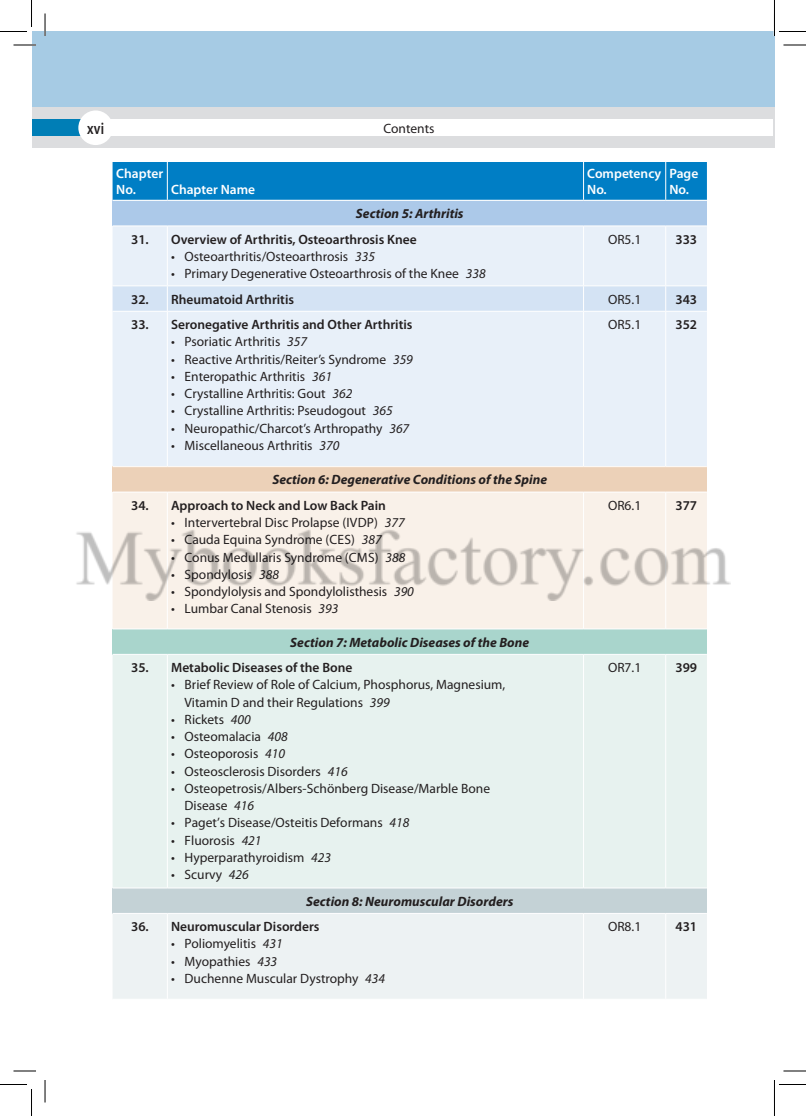
<style>
.page{position:relative;width:806px;height:1116px;background:#fff}
.page>*{position:absolute;margin:0;border:0;box-sizing:border-box;transform-origin:0 0}
.t1{font:600 16.5px "Myriad Pro";color:#231f20;scale:.8 1}
.Table_text{font:13.5px/17.2px "Myriad Pro";color:#231f20}
.Table_Text_Bold{font:600 13.5px "Myriad Pro";color:#231f20}
.Table_Sub{font:italic 700 13.5px "Myriad Pro";color:#231f20}
.Table_Head{font:600 13.5px/16.2px "Myriad Pro";color:#fff}
.Table_text-2{font:600 13.5px "Myriad Pro";color:#231f20}
.s1{font-style:italic}
</style>
<div class="page">
<div style="left:32px;top:32px;width:742px;height:116px;background:#dcdddf"></div>
<div style="left:32px;top:32px;width:742px;height:75px;background:#a6cbe4"></div>
<div style="left:32px;top:119px;width:50px;height:17px;background:#007eb6"></div>
<div style="left:111px;top:119px;width:661px;height:17px;background:#fff"></div>
<div style="left:78px;top:110px;width:35px;height:35px;background:#fff;border-radius:50%"></div>
<div style="left:112px;top:162px;width:594px;height:38px;background:#007ec5"></div>
<div style="left:112px;top:200px;width:594px;height:26px;background:#acc9e9"></div>
<div style="left:112px;top:227px;width:594px;height:239px;background:#e8f0f9"></div>
<div style="left:112px;top:467px;width:594px;height:25px;background:#ecd1b8"></div>
<div style="left:113px;top:493px;width:593px;height:135px;background:#f9f1e9"></div>
<div style="left:112px;top:629px;width:594px;height:25px;background:#a9d5cc"></div>
<div style="left:112px;top:655px;width:594px;height:233px;background:#e7f2ef"></div>
<div style="left:112px;top:888px;width:594px;height:25px;background:#c4d2d6"></div>
<div style="left:113px;top:914px;width:593px;height:85px;background:#edf2f3"></div>
<hr style="left:167px;top:162px;width:1px;height:38px;background:#fff">
<hr style="left:583px;top:162px;width:1px;height:38px;background:#fff">
<hr style="left:665px;top:162px;width:1px;height:38px;background:#fff">
<hr style="left:167px;top:226px;width:1px;height:59px;background:#fff">
<hr style="left:583px;top:226px;width:1px;height:59px;background:#fff">
<hr style="left:665px;top:226px;width:1px;height:59px;background:#fff">
<svg style="left:112px;top:286px;width:594px;height:25px;background:#d5e3f4"></svg>
<hr style="left:167px;top:312px;width:1px;height:154px;background:#fff">
<hr style="left:583px;top:312px;width:1px;height:154px;background:#fff">
<hr style="left:665px;top:312px;width:1px;height:154px;background:#fff">
<hr style="left:167px;top:492px;width:1px;height:137px;background:#fff">
<hr style="left:583px;top:492px;width:1px;height:137px;background:#fff">
<hr style="left:665px;top:492px;width:1px;height:137px;background:#fff">
<hr style="left:112px;top:285px;width:55px;height:1px;background:#fff">
<hr style="left:167px;top:285px;width:416px;height:1px;background:#fff">
<hr style="left:583px;top:285px;width:82px;height:1px;background:#fff">
<hr style="left:665px;top:285px;width:41px;height:1px;background:#fff">
<hr style="left:112px;top:311px;width:55px;height:1px;background:#fff">
<hr style="left:167px;top:311px;width:416px;height:1px;background:#fff">
<hr style="left:583px;top:311px;width:82px;height:1px;background:#fff">
<hr style="left:665px;top:311px;width:41px;height:1px;background:#fff">
<hr style="left:167px;top:655px;width:1px;height:233px;background:#fff">
<hr style="left:583px;top:655px;width:1px;height:233px;background:#fff">
<hr style="left:665px;top:655px;width:1px;height:233px;background:#fff">
<hr style="left:167px;top:914px;width:1px;height:85px;background:#fff">
<hr style="left:583px;top:914px;width:1px;height:85px;background:#fff">
<hr style="left:665px;top:914px;width:1px;height:85px;background:#fff">
<hr style="left:112px;top:629px;width:55px;height:1px;background:#fff">
<hr style="left:167px;top:629px;width:416px;height:1px;background:#fff">
<hr style="left:583px;top:629px;width:82px;height:1px;background:#fff">
<hr style="left:665px;top:629px;width:41px;height:1px;background:#fff">
<hr style="left:112px;top:888px;width:55px;height:1px;background:#fff">
<hr style="left:167px;top:888px;width:416px;height:1px;background:#fff">
<hr style="left:583px;top:888px;width:82px;height:1px;background:#fff">
<hr style="left:665px;top:888px;width:41px;height:1px;background:#fff">
<hr style="left:112px;top:200px;width:55px;height:1px;background:#fff">
<hr style="left:167px;top:200px;width:416px;height:1px;background:#fff">
<hr style="left:583px;top:200px;width:82px;height:1px;background:#fff">
<hr style="left:665px;top:200px;width:41px;height:1px;background:#fff">
<hr style="left:14px;top:44px;width:22px;height:2px;background:#fff">
<hr style="left:44px;top:14px;width:2px;height:22px;background:#fff">
<hr style="left:773px;top:14px;width:2px;height:22px;background:#fff">
<svg style="left:14px;top:45px;width:22px;height:1px"></svg>
<svg style="left:783px;top:45px;width:23px;height:1px"></svg>
<svg style="left:14px;top:1071px;width:22px;height:1px"></svg>
<svg style="left:783px;top:1071px;width:23px;height:1px"></svg>
<svg style="left:45px;top:14px;width:1px;height:22px"></svg>
<svg style="left:45px;top:1080px;width:1px;height:22px"></svg>
<svg style="left:0;top:0;width:32px;height:32px"></svg>
<svg style="left:0;top:1084px;width:32px;height:32px"></svg>
<svg style="left:774px;top:0;width:32px;height:36px"></svg>
<svg style="left:774px;top:1080px;width:32px;height:36px"></svg>
<img style="left:76px;top:515px;width:654px;height:86px">
<p class="t1" style="left:87px;top:118px;width:23px">xvi</p>
<p class="Table_text" style="left:383px;top:119px;width:52px">Contents</p>
<p class="Table_Head" style="left:116px;top:165px;width:48px">Chapter<br>No.</p>
<p class="Table_Head" style="left:171px;top:181px;width:85px">Chapter Name</p>
<p class="Table_Sub" style="left:356px;top:205px;width:109px">Section 5: Arthritis</p>
<p class="Table_text-2" style="left:131px;top:231px;width:19px">31.</p>
<p class="Table_Text_Bold" style="left:171px;top:231px;width:247px">Overview of Arthritis, Osteoarthrosis Knee</p>
<p class="Table_text" style="left:171px;top:248px;width:205px">• Osteoarthritis/Osteoarthrosis <span class="s1">335</span></p>
<p class="Table_text" style="left:171px;top:265px;width:316px">• Primary Degenerative Osteoarthrosis of the Knee <span class="s1">338</span></p>
<p class="Table_Head" style="left:587px;top:165px;width:76px">Competency<br>No.</p>
<p class="Table_Head" style="left:669px;top:165px;width:30px">Page<br>No.</p>
<p class="Table_text" style="left:608px;top:230px;width:35px">OR5.1</p>
<p class="Table_text-2" style="left:675px;top:231px;width:23px">333</p>
<p class="Table_text-2" style="left:131px;top:291px;width:19px">32.</p>
<p class="Table_Text_Bold" style="left:171px;top:291px;width:124px">Rheumatoid Arthritis</p>
<p class="Table_text" style="left:608px;top:290px;width:35px">OR5.1</p>
<p class="Table_text-2" style="left:675px;top:291px;width:23px">343</p>
<p class="Table_text-2" style="left:131px;top:316px;width:19px">33.</p>
<p class="Table_Text_Bold" style="left:171px;top:316px;width:243px">Seronegative Arthritis and Other Arthritis</p>
<p class="Table_text" style="left:171px;top:333px;width:137px">• Psoriatic Arthritis <span class="s1">357</span></p>
<p class="Table_text" style="left:171px;top:350px;width:243px">• Reactive Arthritis/Reiter’s Syndrome <span class="s1">359</span></p>
<p class="Table_text" style="left:171px;top:367px;width:162px">• Enteropathic Arthritis <span class="s1">361</span></p>
<p class="Table_text" style="left:171px;top:385px;width:183px">• Crystalline Arthritis: Gout <span class="s1">362</span></p>
<p class="Table_text" style="left:171px;top:402px;width:223px">• Crystalline Arthritis: Pseudogout <span class="s1">365</span></p>
<p class="Table_text" style="left:171px;top:419px;width:240px">• Neuropathic/Charcot’s Arthropathy <span class="s1">367</span></p>
<p class="Table_text" style="left:171px;top:436px;width:170px">• Miscellaneous Arthritis <span class="s1">370</span></p>
<p class="Table_text" style="left:608px;top:316px;width:35px">OR5.1</p>
<p class="Table_text-2" style="left:675px;top:316px;width:23px">352</p>
<p class="Table_Sub" style="left:272px;top:471px;width:276px">Section 6: Degenerative Conditions of the Spine</p>
<p class="Table_text-2" style="left:131px;top:497px;width:19px">34.</p>
<p class="Table_Text_Bold" style="left:171px;top:497px;width:216px">Approach to Neck and Low Back Pain</p>
<p class="Table_text" style="left:171px;top:514px;width:235px">• Intervertebral Disc Prolapse (IVDP) <span class="s1">377</span></p>
<p class="Table_text" style="left:171px;top:531px;width:212px">• Cauda Equina Syndrome (CES) <span class="s1">387</span></p>
<p class="Table_text" style="left:171px;top:548px;width:236px">• Conus Medullaris Syndrome (CMS) <span class="s1">388</span></p>
<p class="Table_text" style="left:171px;top:565px;width:109px">• Spondylosis <span class="s1">388</span></p>
<p class="Table_text" style="left:171px;top:583px;width:244px">• Spondylolysis and Spondylolisthesis <span class="s1">390</span></p>
<p class="Table_text" style="left:171px;top:600px;width:169px">• Lumbar Canal Stenosis <span class="s1">393</span></p>
<p class="Table_Sub" style="left:290px;top:633px;width:240px">Section 7: Metabolic Diseases of the Bone</p>
<p class="Table_text-2" style="left:131px;top:659px;width:19px">35.</p>
<p class="Table_Text_Bold" style="left:171px;top:659px;width:183px">Metabolic Diseases of the Bone</p>
<p class="Table_text" style="left:184px;top:676px;width:322px;text-indent:-14px">• Brief Review of Role of Calcium, Phosphorus, Magnesium,<br>Vitamin D and their Regulations <span class="s1">399</span></p>
<p class="Table_text" style="left:171px;top:711px;width:81px">• Rickets <span class="s1">400</span></p>
<p class="Table_text" style="left:171px;top:728px;width:118px">• Osteomalacia <span class="s1">408</span></p>
<p class="Table_text" style="left:171px;top:745px;width:116px">• Osteoporosis <span class="s1">410</span></p>
<p class="Table_text" style="left:171px;top:762px;width:178px">• Osteosclerosis Disorders <span class="s1">416</span></p>
<p class="Table_text" style="left:184px;top:780px;width:307px;text-indent:-14px">• Osteopetrosis/Albers-Schönberg Disease/Marble Bone<br>Disease <span class="s1">416</span></p>
<p class="Table_text" style="left:171px;top:814px;width:240px">• Paget’s Disease/Osteitis Deformans <span class="s1">418</span></p>
<p class="Table_text" style="left:171px;top:831px;width:92px">• Fluorosis <span class="s1">421</span></p>
<p class="Table_text" style="left:171px;top:849px;width:161px">• Hyperparathyroidism <span class="s1">423</span></p>
<p class="Table_text" style="left:171px;top:866px;width:79px">• Scurvy <span class="s1">426</span></p>
<p class="Table_Sub" style="left:306px;top:892px;width:209px">Section 8: Neuromuscular Disorders</p>
<p class="Table_text-2" style="left:131px;top:918px;width:19px">36.</p>
<p class="Table_Text_Bold" style="left:171px;top:918px;width:150px">Neuromuscular Disorders</p>
<p class="Table_text" style="left:171px;top:935px;width:113px">• Poliomyelitis <span class="s1">431</span></p>
<p class="Table_text" style="left:171px;top:952px;width:108px">• Myopathies <span class="s1">433</span></p>
<p class="Table_text" style="left:171px;top:970px;width:216px">• Duchenne Muscular Dystrophy <span class="s1">434</span></p>
<p class="Table_text" style="left:608px;top:496px;width:35px">OR6.1</p>
<p class="Table_text-2" style="left:675px;top:497px;width:23px">377</p>
<p class="Table_text" style="left:608px;top:659px;width:35px">OR7.1</p>
<p class="Table_text-2" style="left:675px;top:659px;width:23px">399</p>
<p class="Table_text" style="left:608px;top:918px;width:35px">OR8.1</p>
<p class="Table_text-2" style="left:675px;top:918px;width:23px">431</p>
</div>
